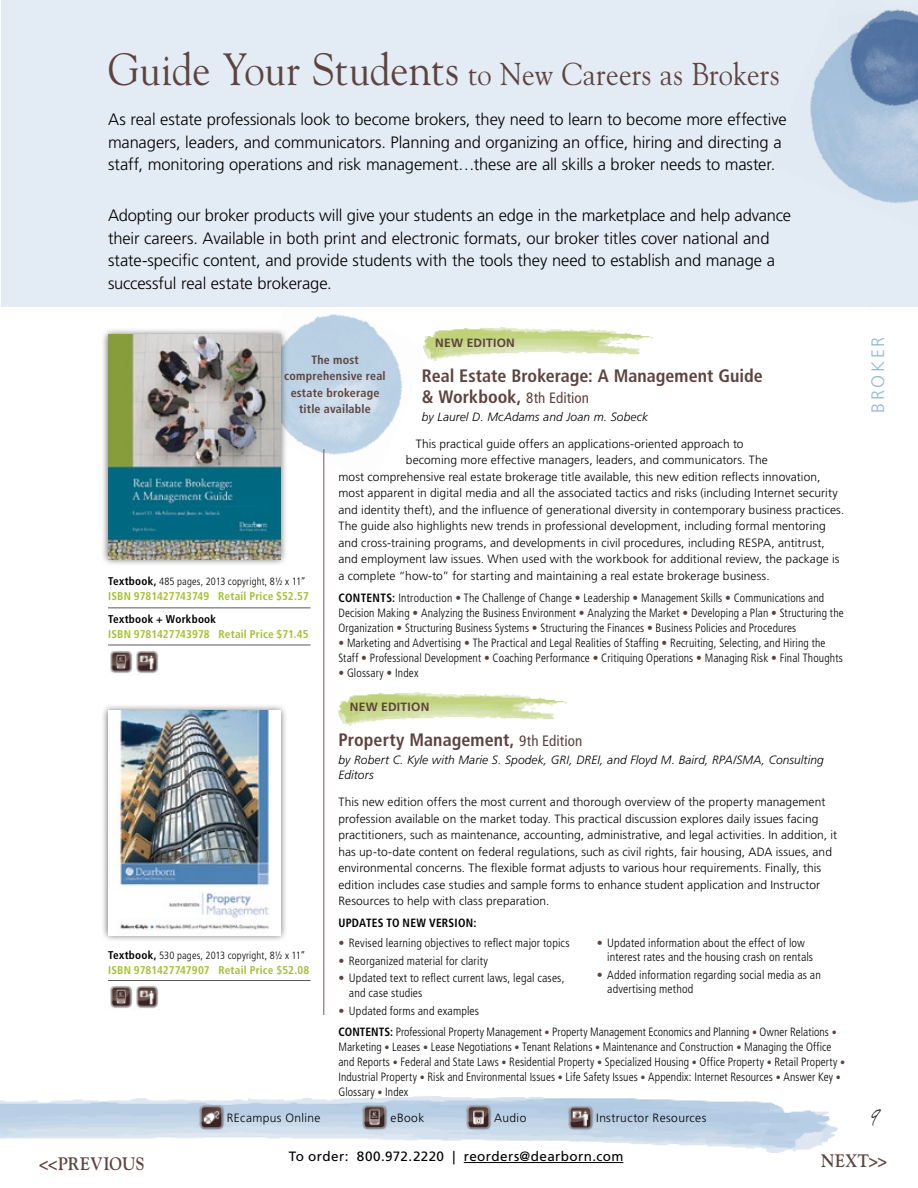
<style>
.page{position:relative;width:918px;height:1188px;background:#fff}
.page>*{position:absolute;margin:0;border:0;box-sizing:border-box;transform-origin:0 0}
.t1{font:45px "Jellyka Wonderland Wine";color:#000}
.t2{font:31.5px "Goudy Std";letter-spacing:.005em;color:#5d433e;scale:.9 1}
.t3{font:700 condensed 18px/21px "Frutiger LT Std";color:#5d433e}
.t4{font:700 18px "Goudy Std";letter-spacing:.01em;color:#5d433e;scale:.9 1}
.t5{font:300 18px "Frutiger LT Std";letter-spacing:.145em;color:#92b8d7}
.t6{font:300 16.5px/22.5px "Frutiger LT Std";letter-spacing:-.01em;color:#000}
.t7{font:13.5px "Frutiger LT Std";letter-spacing:.03em;color:#000}
.t8{font:300 12px/16.5px "Frutiger LT Std";letter-spacing:.005em;color:#000}
.t9{font:300 condensed 12px/15px "Frutiger LT Std";letter-spacing:.01em;color:#000;scale:.96 1}
.t10{font:300 condensed 12px/14.4px "Frutiger LT Std";letter-spacing:.01em;color:#000}
.t11{font:italic 300 12px/15px "Frutiger LT Std";letter-spacing:.005em;color:#000}
.t12{font:700 condensed 12px/16.5px "Frutiger LT Std";letter-spacing:.015em;color:#5d433e;text-align:center}
.t13{font:700 12px "Frutiger LT Std";letter-spacing:.025em;color:#5d433e}
.t14{font:700 condensed 12px "Frutiger LT Std";letter-spacing:.02em;color:#000;scale:.96 1}
.t15{font:300 12px "Frutiger LT Std";letter-spacing:.035em;color:#000}
.t16{font:300 12px "Frutiger LT Std";letter-spacing:.03em;color:#000}
.t17{font:700 condensed 11.25px "Frutiger LT Std";letter-spacing:.01em;color:#a2c02f}
.t18{font:700 condensed 11.25px "Frutiger LT Std";letter-spacing:.02em;color:#000}
.t19{font:300 condensed 10.5px "Frutiger LT Std";letter-spacing:.015em;color:#000}
.s1{font-size:45px}
.s2{font-weight:400;font-size:15px}
.s3{font-weight:700}
.s4{color:#5d433e}
.s5{font-weight:700;font-size:11.25px}
.s6{font-size:10.5px;color:#5d433e}
</style>
<div class="page">
<img style="left:0;top:1096px;width:838px;height:57px">
<hr style="left:464px;top:1162px;width:159px;height:1px;background:#000">
<img style="left:197px;top:1104px;width:28px;height:27px">
<img style="left:361px;top:1104px;width:28px;height:27px">
<img style="left:464px;top:1105px;width:28px;height:26px">
<img style="left:567px;top:1104px;width:28px;height:28px">
<img style="left:288px;top:314px;width:136px;height:169px">
<div style="left:2px;top:0;width:916px;height:307px;background:#e3ebf4"></div>
<img style="left:810px;top:49px;width:108px;height:155px">
<img style="left:837px;top:9px;width:81px;height:108px">
<hr style="left:324px;top:449px;width:1px;height:566px;background:#745c57">
<img style="left:424px;top:328px;width:228px;height:33px">
<img style="left:338px;top:692px;width:229px;height:33px">
<hr style="left:108px;top:608px;width:203px;height:1px;background:#58595b">
<hr style="left:108px;top:645px;width:203px;height:1px;background:#58595b">
<img style="left:110px;top:650px;width:49px;height:24px">
<hr style="left:108px;top:980px;width:203px;height:1px;background:#58595b">
<img style="left:110px;top:985px;width:49px;height:25px">
<div style="left:101px;top:328px;width:187px;height:238px;background:#000;opacity:.6"></div>
<img style="left:108px;top:335px;width:173px;height:224px">
<div style="left:101px;top:704px;width:187px;height:238px;background:#000;opacity:.6"></div>
<img style="left:108px;top:711px;width:173px;height:224px">
<h2 class="t2" style="left:108px;top:54px;width:748px"><span class="s1">Guide Your Students</span> to New Careers as Brokers</h2>
<p class="t6" style="left:108px;top:109px;width:680px">As real estate professionals look to become brokers, they need to learn to become more effective managers, leaders, and communicators. Planning and organizing an office, hiring and directing a staff, monitoring operations and risk management…these are all skills a broker needs to master.</p>
<p class="t6" style="left:108px;top:205px;width:685px">Adopting our broker products will give your students an edge in the marketplace and help advance their careers. Available in both print and electronic formats, our broker titles cover national and state-specific content, and provide students with the tools they need to establish and manage a successful real estate brokerage.</p>
<p class="t13" style="left:435px;top:335px;width:81px">NEW EDITION</p>
<h3 class="t3" style="left:422px;top:365px;width:342px">Real Estate Brokerage: A Management Guide &amp; Workbook, <span class="s2">8th Edition</span></h3>
<p class="t11" style="left:422px;top:409px;width:228px">by Laurel D. McAdams and Joan m. Sobeck</p>
<p class="t8" style="left:416px;top:436px;width:329px">This practical guide offers an applications-oriented approach to</p>
<p class="t8" style="left:406px;top:452px;width:364px">becoming more effective managers, leaders, and communicators. The</p>
<p class="t8" style="left:338px;top:469px;width:484px">most comprehensive real estate brokerage title available, this new edition reflects innovation,</p>
<p class="t8" style="left:338px;top:485px;width:501px">most apparent in digital media and all the associated tactics and risks (including Internet security</p>
<p class="t8" style="left:338px;top:502px;width:507px">and identity theft), and the influence of generational diversity in contemporary business practices.</p>
<p class="t8" style="left:338px;top:518px;width:489px">The guide also highlights new trends in professional development, including formal mentoring</p>
<p class="t8" style="left:338px;top:535px;width:488px">and cross-training programs, and developments in civil procedures, including RESPA, antitrust,</p>
<p class="t8" style="left:338px;top:551px;width:503px">and employment law issues. When used with the workbook for additional review, the package is</p>
<p class="t8" style="left:338px;top:568px;width:433px">a complete “how-to” for starting and maintaining a real estate brokerage business.</p>
<p class="t9" style="left:338px;top:590px;width:528px"><span class="s3">CONTENTS:</span> Introduction <span class="s4">•</span> The Challenge of Change <span class="s4">•</span> Leadership <span class="s4">•</span> Management Skills <span class="s4">•</span> Communications and<br>Decision Making <span class="s4">•</span> Analyzing the Business Environment <span class="s4">•</span> Analyzing the Market <span class="s4">•</span> Developing a Plan <span class="s4">•</span> Structuring the<br>Organization <span class="s4">•</span> Structuring Business Systems <span class="s4">•</span> Structuring the Finances <span class="s4">•</span> Business Policies and Procedures</p>
<p class="t9" style="left:338px;top:635px;width:527px"><span class="s4">•</span> Marketing and Advertising <span class="s4">•</span> The Practical and Legal Realities of Staffing <span class="s4">•</span> Recruiting, Selecting, and Hiring the<br>Staff <span class="s4">•</span> Professional Development <span class="s4">•</span> Coaching Performance <span class="s4">•</span> Critiquing Operations <span class="s4">•</span> Managing Risk <span class="s4">•</span> Final Thoughts</p>
<p class="t9" style="left:338px;top:665px;width:85px"><span class="s4">•</span> Glossary <span class="s4">•</span> Index</p>
<p class="t13" style="left:350px;top:700px;width:81px">NEW EDITION</p>
<h3 class="t3" style="left:338px;top:730px;width:245px">Property Management, <span class="s2">9th Edition</span></h3>
<p class="t11" style="left:338px;top:753px;width:487px">by Robert C. Kyle with Marie S. Spodek, GRI, DREI, and Floyd M. Baird, RPA/SMA, Consulting<br>Editors</p>
<p class="t8" style="left:338px;top:794px;width:500px">This new edition offers the most current and thorough overview of the property management profession available on the market today. This practical discussion explores daily issues facing practitioners, such as maintenance, accounting, administrative, and legal activities. In addition, it has up-to-date content on federal regulations, such as civil rights, fair housing, ADA issues, and environmental concerns. The flexible format adjusts to various hour requirements. Finally, this edition includes case studies and sample forms to enhance student application and Instructor Resources to help with class preparation.</p>
<p class="t14" style="left:338px;top:916px;width:145px">UPDATES TO NEW VERSION:</p>
<p class="t12" style="left:284px;top:351px;width:103px">The most comprehensive real estate brokerage title available</p>
<p class="t19" style="left:108px;top:576px;width:199px"><span class="s5">Textbook,</span> 485 pages, 2013 copyright, 8½ x 11”</p>
<p class="t17" style="left:108px;top:590px;width:202px">ISBN 9781427743749 Retail Price $52.57</p>
<p class="t18" style="left:108px;top:612px;width:110px">Textbook + Workbook</p>
<p class="t17" style="left:108px;top:627px;width:202px">ISBN 9781427743978 Retail Price $71.45</p>
<p class="t19" style="left:108px;top:949px;width:199px"><span class="s5">Textbook,</span> 530 pages, 2013 copyright, 8½ x 11”</p>
<p class="t17" style="left:108px;top:963px;width:203px">ISBN 9781427747907 Retail Price $52.08</p>
<p class="t10" style="left:338px;top:936px;width:233px"><span class="s4">•</span> Revised learning objectives to reflect major topics</p>
<p class="t10" style="left:338px;top:954px;width:151px"><span class="s4">•</span> Reorganized material for clarity</p>
<p class="t10" style="left:349px;top:971px;width:217px;text-indent:-10px"><span class="s4">•</span> Updated text to reflect current laws, legal cases, and case studies</p>
<p class="t10" style="left:338px;top:1003px;width:142px"><span class="s4">•</span> Updated forms and examples</p>
<p class="t10" style="left:607px;top:936px;width:207px;text-indent:-10px"><span class="s4">•</span> Updated information about the effect of low interest rates and the housing crash on rentals</p>
<p class="t10" style="left:607px;top:967px;width:215px;text-indent:-10px"><span class="s4">•</span> Added information regarding social media as an advertising method</p>
<p class="t9" style="left:338px;top:1024px;width:529px"><span class="s3">CONTENTS:</span> Professional Property Management <span class="s6">•</span> Property Management Economics and Planning <span class="s6">•</span> Owner Relations <span class="s6">• </span>Marketing <span class="s6">•</span> Leases <span class="s6">•</span> Lease Negotiations <span class="s6">•</span> Tenant Relations <span class="s6">•</span> Maintenance and Construction <span class="s6">•</span> Managing the Office and Reports <span class="s6">•</span> Federal and State Laws <span class="s6">•</span> Residential Property <span class="s6">•</span> Specialized Housing <span class="s6">•</span> Office Property <span class="s6">•</span> Retail Property <span class="s6">• </span>Industrial Property <span class="s6">•</span> Risk and Environmental Issues <span class="s6">•</span> Life Safety Issues <span class="s6">•</span> Appendix: Internet Resources <span class="s6">•</span> Answer Key <span class="s6">• </span>Glossary <span class="s6">•</span> Index</p>
<h3 class="t5" style="left:868px;top:413px;width:77px;rotate:-90deg">BROKER</h3>
<p class="t16" style="left:227px;top:1111px;width:95px">REcampus Online</p>
<p class="t8" style="left:390px;top:1110px;width:35px">eBook</p>
<p class="t8" style="left:494px;top:1110px;width:34px">Audio</p>
<p class="t15" style="left:596px;top:1111px;width:112px">Instructor Resources</p>
<h1 class="t1" style="left:871px;top:1092px;width:7px">9</h1>
<p class="t7" style="left:289px;top:1149px;width:336px">To order: 800.972.2220 | reorders@dearborn.com</p>
<h3 class="t4" style="left:39px;top:1153px;width:119px">&lt;&lt;PREVIOUS</h3>
<h3 class="t4" style="left:821px;top:1150px;width:75px">NEXT&gt;&gt;</h3>
</div>
